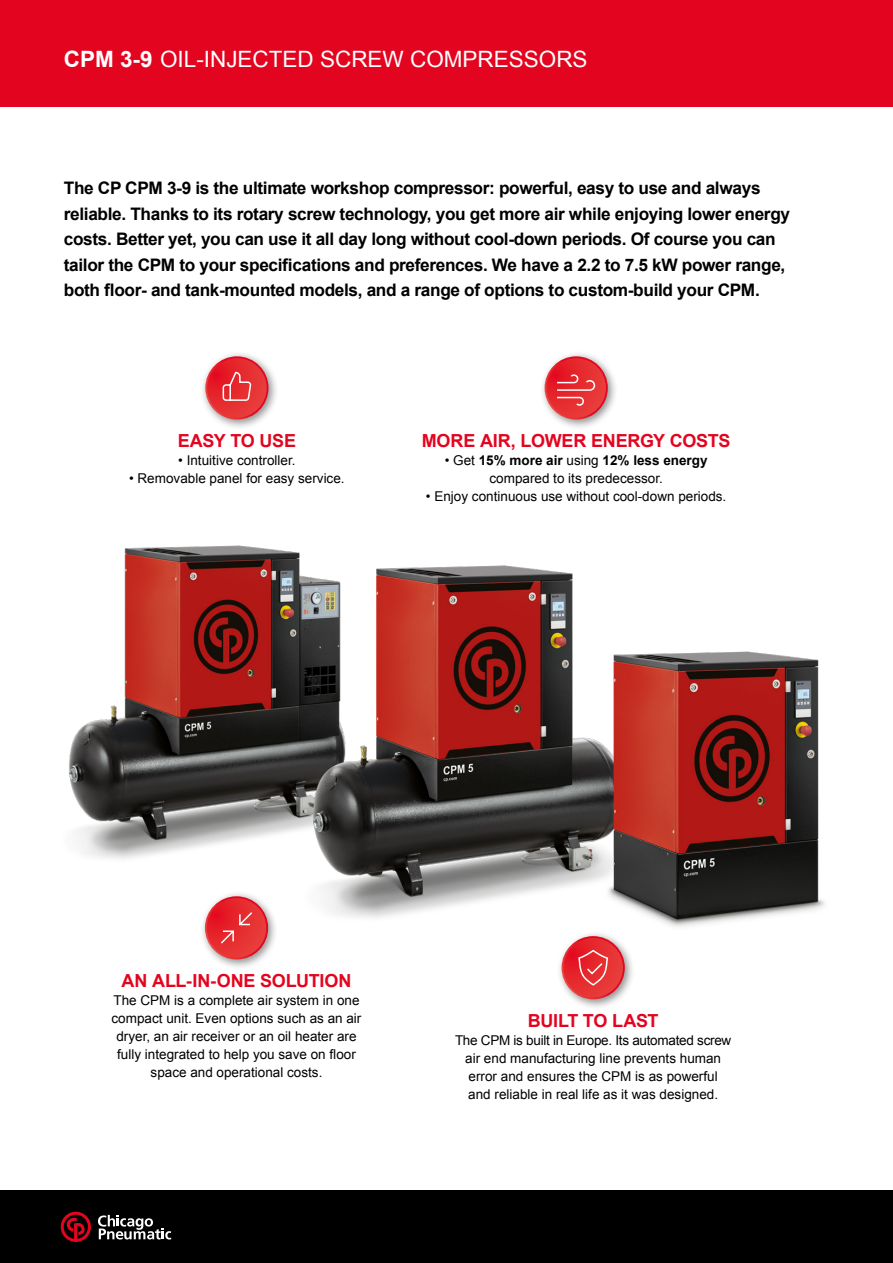
<style>
.page{position:relative;width:893px;height:1263px;background:#fff}
.page>*{position:absolute;margin:0;border:0;box-sizing:border-box;transform-origin:0 0}
.t1{font:22.5px "Arial";color:#fff}
.Showkop{font:700 18px "Arial";letter-spacing:-.01em;color:#e30520}
.t2{font:700 17.25px/25.5px "Arial";letter-spacing:-.02em;color:#000}
.t3{font:13.5px/18px "Arial";color:#000;text-align:center}
.s1{font-weight:700}
</style>
<div class="page">
<div style="left:0;top:1191px;width:893px;height:72px;background:#000"></div>
<svg style="left:98px;top:1215px;width:73px;height:24px"></svg>
<svg style="left:61px;top:1212px;width:30px;height:30px"></svg>
<img style="left:69px;top:545px;width:756px;height:382px">
<div style="left:200px;top:351px;width:79px;height:79px;background:#000;opacity:.45"></div>
<svg style="left:205px;top:356px;width:63px;height:63px"></svg>
<svg style="left:207px;top:358px;width:60px;height:60px;background:#e62b30"></svg>
<div style="left:200px;top:891px;width:79px;height:79px;background:#000;opacity:.45"></div>
<svg style="left:205px;top:896px;width:63px;height:63px"></svg>
<svg style="left:207px;top:898px;width:59px;height:60px;background:#e62c30"></svg>
<div style="left:556px;top:931px;width:79px;height:79px;background:#000;opacity:.45"></div>
<svg style="left:562px;top:936px;width:63px;height:63px"></svg>
<svg style="left:563px;top:938px;width:60px;height:59px;background:#e62b30"></svg>
<div style="left:539px;top:351px;width:79px;height:79px;background:#000;opacity:.45"></div>
<svg style="left:545px;top:356px;width:63px;height:63px"></svg>
<svg style="left:546px;top:358px;width:60px;height:60px;background:#e62b30"></svg>
<svg style="left:222px;top:371px;width:30px;height:31px"></svg>
<svg style="left:556px;top:375px;width:41px;height:30px"></svg>
<svg style="left:219px;top:910px;width:35px;height:35px"></svg>
<svg style="left:577px;top:948px;width:32px;height:39px"></svg>
<div style="left:0;top:0;width:893px;height:107px;background:#e30520"></div>
<h1 class="t1" style="left:64px;top:45px;width:525px"><span class="s1">CPM 3-9</span> OIL-INJECTED SCREW COMPRESSORS</h1>
<p class="t2" style="left:64px;top:176px;width:728px">The CP CPM 3-9 is the ultimate workshop compressor: powerful, easy to use and always reliable. Thanks to its rotary screw technology, you get more air while enjoying lower energy costs. Better yet, you can use it all day long without cool-down periods. Of course you can tailor the CPM to your specifications and preferences. We have a 2.2 to 7.5 kW power range, both floor- and tank-mounted models, and a range of options to custom-build your CPM.</p>
<p class="Showkop" style="left:178px;top:429px;width:120px">EASY TO USE</p>
<p class="t3" style="left:178px;top:452px;width:119px">• Intuitive controller.</p>
<p class="t3" style="left:129px;top:470px;width:217px">• Removable panel for easy service.</p>
<p class="Showkop" style="left:422px;top:429px;width:310px">MORE AIR, LOWER ENERGY COSTS</p>
<p class="t3" style="left:445px;top:451px;width:264px">• Get <span class="s1">15% more air</span> using <span class="s1">12% less energy </span>compared to its predecessor.</p>
<p class="t3" style="left:426px;top:487px;width:302px">• Enjoy continuous use without cool-down periods.</p>
<p class="Showkop" style="left:122px;top:969px;width:231px">AN ALL-IN-ONE SOLUTION</p>
<p class="t3" style="left:112px;top:991px;width:251px">The CPM is a complete air system in one compact unit. Even options such as an air dryer, an air receiver or an oil heater are fully integrated to help you save on floor space and operational costs.</p>
<p class="Showkop" style="left:528px;top:1009px;width:132px">BUILT TO LAST</p>
<p class="t3" style="left:455px;top:1031px;width:278px">The CPM is built in Europe. Its automated screw air end manufacturing line prevents human error and ensures the CPM is as powerful<br>and reliable in real life as it was designed.</p>
</div>
